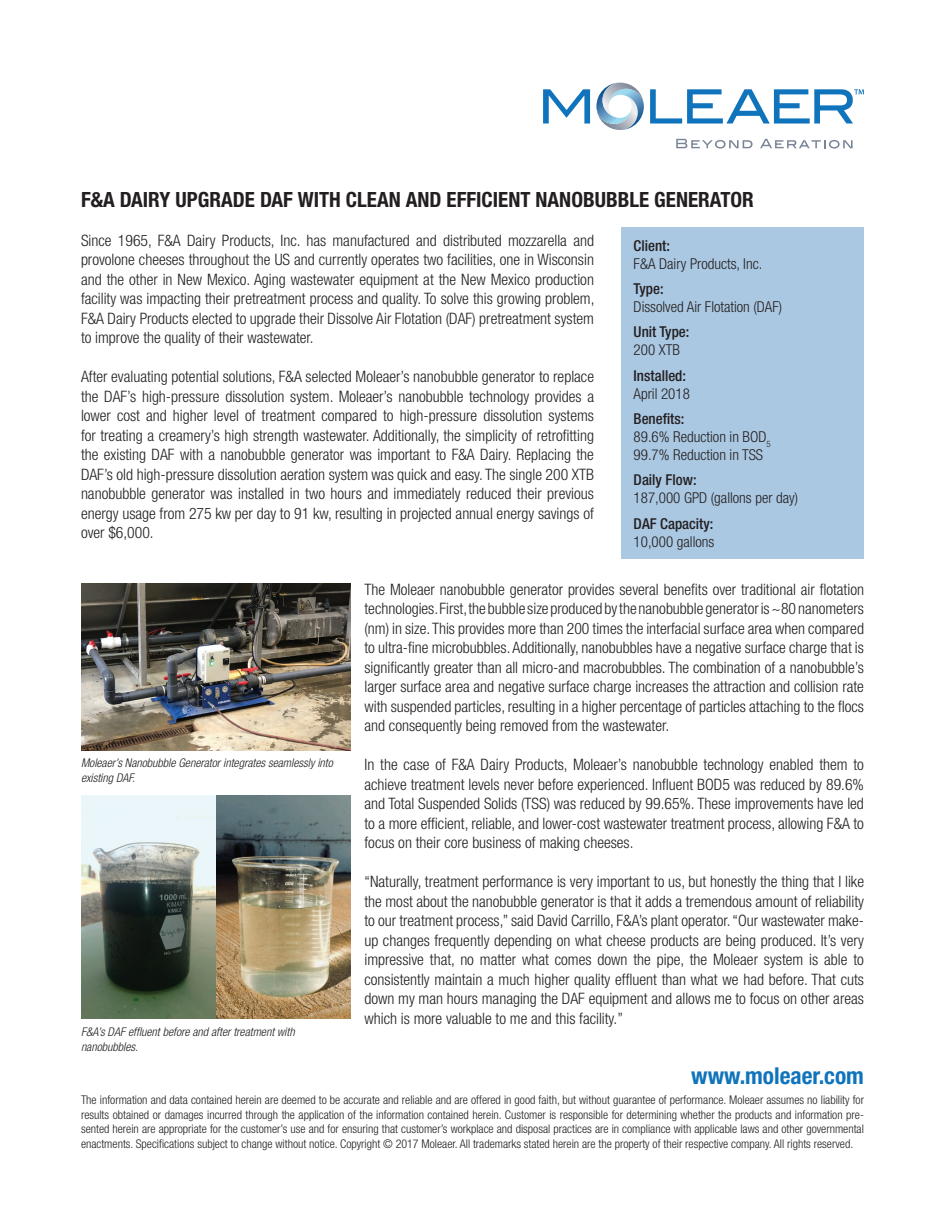
<style>
.page{position:relative;width:945px;height:1215px;background:#fff}
.page>*{position:absolute;margin:0;border:0;box-sizing:border-box;transform-origin:0 0}
.t1{font:700 condensed 23.4px "Helvetica Neue LT Std";color:#1074bc}
.t2{font:700 condensed 21px "Helvetica Neue LT Std";color:#231f20}
.t3{font:300 condensed 15.75px/19.5px "Helvetica Neue LT Std";color:#231f20;text-align:justify}
.t4{font:300 condensed 15px/18px "Helvetica Neue LT Std";color:#231f20}
.t5{font:500 condensed 15px "Helvetica Neue LT Std";color:#231f20}
.t6{font:300 condensed 12px/14.4px "Helvetica Neue LT Std";color:#231f20;text-align:justify}
.t7{font:italic 300 condensed 12px/14.4px "Helvetica Neue LT Std";color:#231f20}
.s1{font-weight:500}
</style>
<div class="page">
<svg style="left:543px;top:89px;width:47px;height:35px"></svg>
<svg style="left:596px;top:83px;width:48px;height:47px"></svg>
<svg style="left:676px;top:139px;width:77px;height:10px"></svg>
<svg style="left:760px;top:139px;width:93px;height:10px"></svg>
<svg style="left:650px;top:89px;width:214px;height:35px"></svg>
<div style="left:621px;top:227px;width:243px;height:332px;background:#abc8e2"></div>
<img style="left:81px;top:583px;width:270px;height:168px">
<img style="left:81px;top:795px;width:270px;height:224px">
<h2 class="t2" style="left:81px;top:187px;width:674px">F&amp;A DAIRY UPGRADE DAF WITH CLEAN AND EFFICIENT NANOBUBBLE GENERATOR</h2>
<p class="t3" style="left:81px;top:230px;width:515px">Since 1965, F&amp;A Dairy Products, Inc. has manufactured and distributed mozzarella and provolone cheeses throughout the US and currently operates two facilities, one in Wisconsin and the other in New Mexico. Aging wastewater equipment at the New Mexico production facility was impacting their pretreatment process and quality. To solve this growing problem, F&amp;A Dairy Products elected to upgrade their Dissolve Air Flotation (DAF) pretreatment system to improve the quality of their wastewater.</p>
<p class="t3" style="left:81px;top:367px;width:515px">After evaluating potential solutions, F&amp;A selected Moleaer’s nanobubble generator to replace the DAF’s high-pressure dissolution system. Moleaer’s nanobubble technology provides a lower cost and higher level of treatment compared to high-pressure dissolution systems for treating a creamery’s high strength wastewater. Additionally, the simplicity of retrofitting the existing DAF with a nanobubble generator was important to F&amp;A Dairy. Replacing the DAF’s old high-pressure dissolution aeration system was quick and easy. The single 200 XTB nanobubble generator was installed in two hours and immediately reduced their previous energy usage from 275 kw per day to 91 kw, resulting in projected annual energy savings of over $6,000.</p>
<p class="t5" style="left:634px;top:236px;width:38px">Client:</p>
<p class="t4" style="left:634px;top:254px;width:130px">F&amp;A Dairy Products, Inc.</p>
<p class="t5" style="left:634px;top:280px;width:31px">Type:</p>
<p class="t4" style="left:634px;top:298px;width:150px">Dissolved Air Flotation (DAF)</p>
<p class="t5" style="left:634px;top:323px;width:57px">Unit Type:</p>
<p class="t4" style="left:634px;top:341px;width:48px">200 XTB</p>
<p class="t5" style="left:634px;top:366px;width:54px">Installed:</p>
<p class="t4" style="left:634px;top:384px;width:58px">April 2018</p>
<p class="t4" style="left:634px;top:410px;width:139px"><span class="s1">Benefits:<br></span>89.6% Reduction in BOD<sub>5<br></sub>99.7% Reduction in TSS</p>
<p class="t5" style="left:634px;top:471px;width:64px">Daily Flow:</p>
<p class="t4" style="left:634px;top:489px;width:166px">187,000 GPD (gallons per day)</p>
<p class="t5" style="left:634px;top:514px;width:81px">DAF Capacity:</p>
<p class="t4" style="left:634px;top:532px;width:82px">10,000 gallons</p>
<p class="t7" style="left:81px;top:756px;width:253px">Moleaer’s Nanobubble Generator integrates seamlessly into existing DAF.</p>
<p class="t7" style="left:81px;top:1025px;width:215px">F&amp;A’s DAF effluent before and after treatment with nanobubbles.</p>
<p class="t3" style="left:364px;top:579px;width:501px">The Moleaer nanobubble generator provides several benefits over traditional air flotation technologies. First, the bubble size produced by the nanobubble generator is ~80 nanometers (nm) in size. This provides more than 200 times the interfacial surface area when compared to ultra-fine microbubbles. Additionally, nanobubbles have a negative surface charge that is significantly greater than all micro-and macrobubbles. The combination of a nanobubble’s larger surface area and negative surface charge increases the attraction and collision rate with suspended particles, resulting in a higher percentage of particles attaching to the flocs and consequently being removed from the wastewater.</p>
<p class="t3" style="left:364px;top:755px;width:501px">In the case of F&amp;A Dairy Products, Moleaer’s nanobubble technology enabled them to achieve treatment levels never before experienced. Influent BOD5 was reduced by 89.6% and Total Suspended Solids (TSS) was reduced by 99.65%. These improvements have led to a more efficient, reliable, and lower-cost wastewater treatment process, allowing F&amp;A to focus on their core business of making cheeses.</p>
<p class="t3" style="left:364px;top:872px;width:501px">“Naturally, treatment performance is very important to us, but honestly the thing that I like the most about the nanobubble generator is that it adds a tremendous amount of reliability to our treatment process,” said David Carrillo, F&amp;A’s plant operator. “Our wastewater make&shy;up changes frequently depending on what cheese products are being produced. It’s very impressive that, no matter what comes down the pipe, the Moleaer system is able to consistently maintain a much higher quality effluent than what we had before. That cuts down my man hours managing the DAF equipment and allows me to focus on other areas which is more valuable to me and this facility.”</p>
<h1 class="t1" style="left:691px;top:1062px;width:174px">www.moleaer.com</h1>
<p class="t6" style="left:81px;top:1093px;width:785px">The information and data contained herein are deemed to be accurate and reliable and are offered in good faith, but without guarantee of performance. Moleaer assumes no liability for results obtained or damages incurred through the application of the information contained herein. Customer is responsible for determining whether the products and information pre&shy;sented herein are appropriate for the customer’s use and for ensuring that customer’s workplace and disposal practices are in compliance with applicable laws and other governmental enactments. Specifications subject to change without notice. Copyright © 2017 Moleaer. All trademarks stated herein are the property of their respective company. All rights reserved.</p>
</div>
